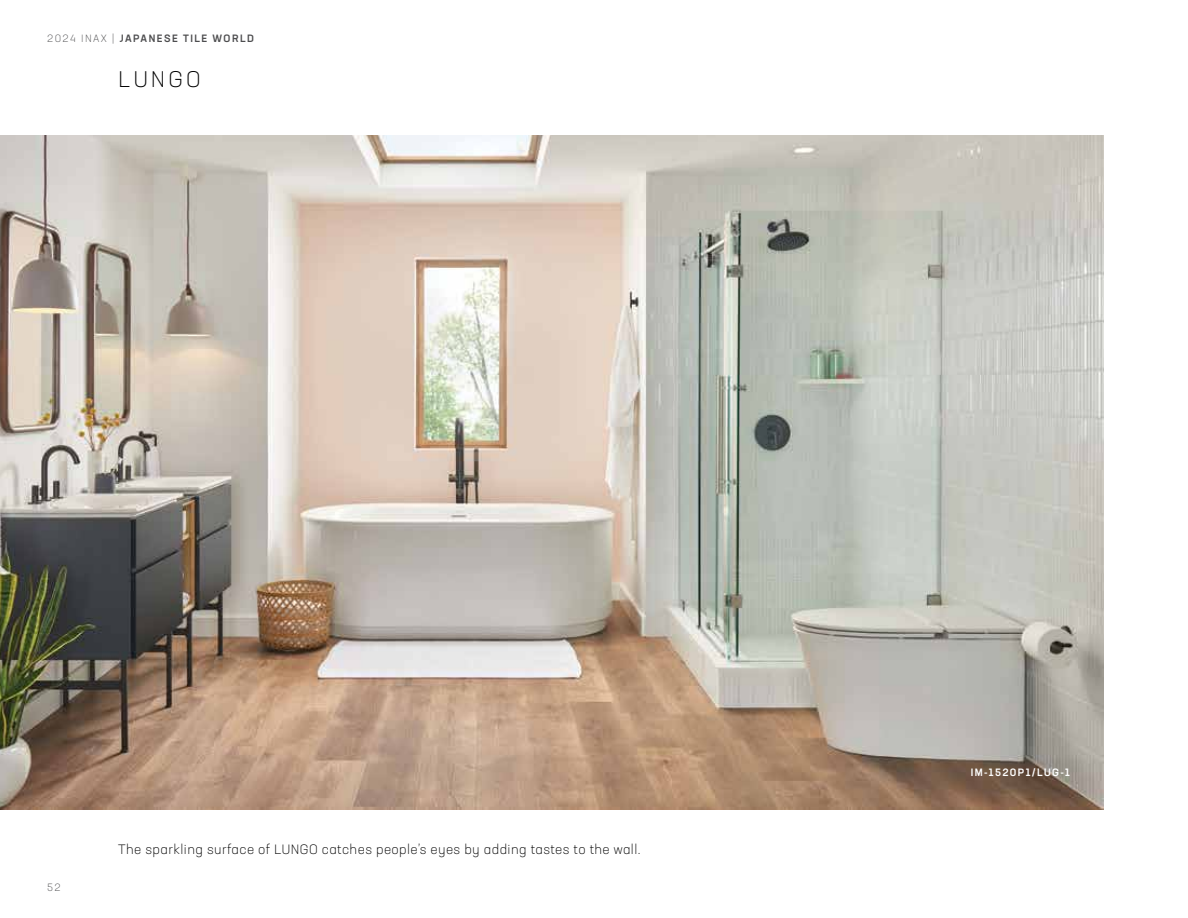
<style>
.page{position:relative;width:1188px;height:918px;background:#fff}
.page>*{position:absolute;margin:0;border:0;box-sizing:border-box;transform-origin:0 0}
.t1{font:300 22.5px "Neusa Next Pro";letter-spacing:.14em;color:#000}
.t2{font:300 13.5px "Neusa Next Pro";letter-spacing:.03em;color:#000}
.t3{font:300 10.5px "Neusa Next Pro";letter-spacing:.13em;color:#4d4d4f}
.t4{font:500 10.5px "Neusa Next Pro";letter-spacing:.13em;color:#fff}
.t5{font:500 10.5px "Neusa Next Pro";letter-spacing:.14em;color:#4d4d4f}
.s1{font-weight:500}
</style>
<div class="page">
<img style="left:0;top:135px;width:1104px;height:675px">
<p class="t3" style="left:47px;top:32px;width:118px">2024 INAX | <span class="s1">JAPANESE</span></p>
<p class="t5" style="left:183px;top:31px;width:7px">TILE</p>
<p class="t5" style="left:213px;top:31px;width:43px">WORLD</p>
<h1 class="t1" style="left:118px;top:65px;width:84px">LUNGO</h1>
<p class="t3" style="left:47px;top:881px;width:15px">52</p>
<p class="t2" style="left:118px;top:841px;width:524px">The sparkling surface of LUNGO catches people’s eyes by adding tastes to the wall.</p>
<p class="t4" style="left:971px;top:766px;width:101px">IM-1520P1/LUG-1</p>
</div>
